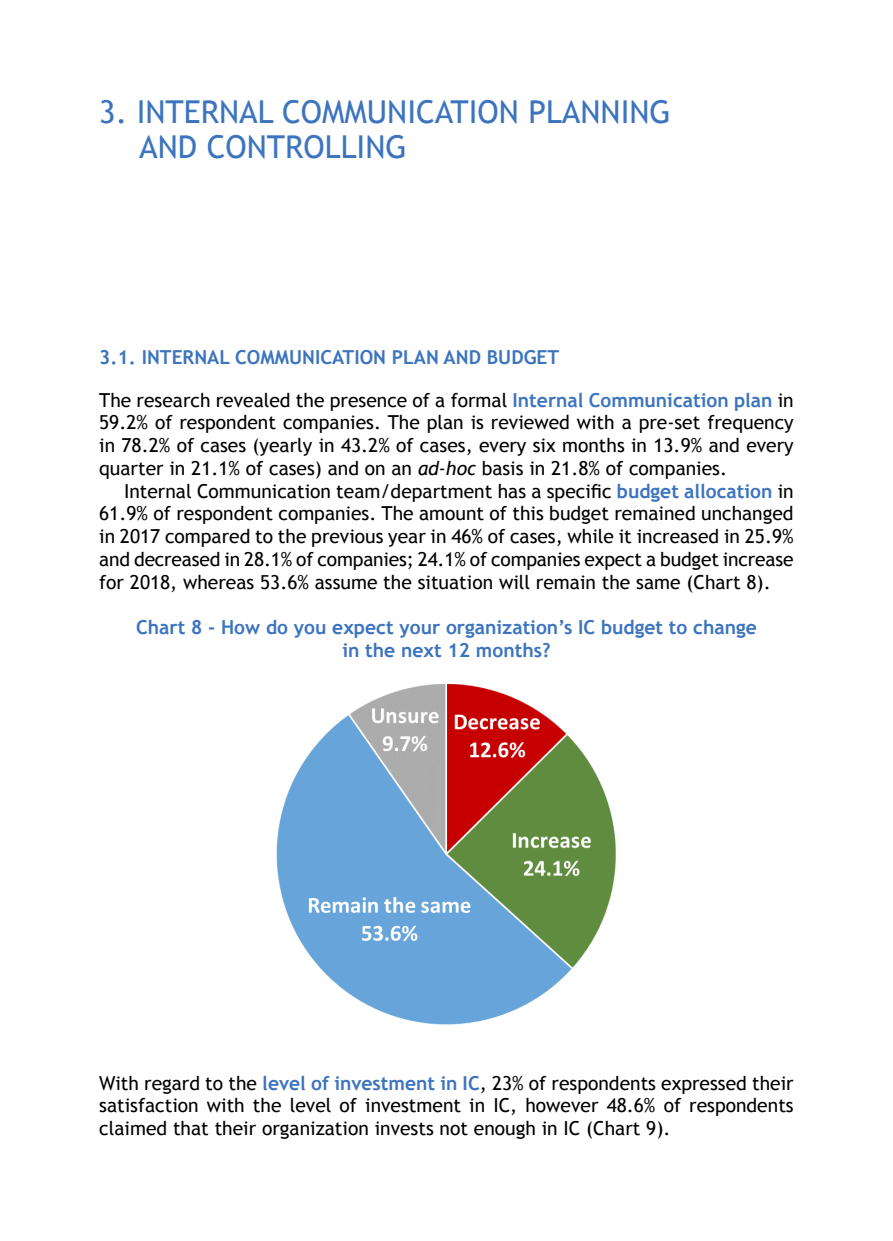
<style>
.page{position:relative;width:893px;height:1241px;background:#fff}
.page>*{position:absolute;margin:0;border:0;box-sizing:border-box;transform-origin:0 0}
.t1{font:31.5px/35px "Trebuchet MS";color:#3c74be}
.t2{font:19.25px/22.8px "Trebuchet MS";color:#000;text-align:justify}
.t3{font:700 19.25px/22.8px "Trebuchet MS";color:#3c74be;text-align:center}
.s1{font-weight:700;color:#3c74be}
.s2{font-style:italic}
</style>
<div class="page">
<img style="left:276px;top:683px;width:340px;height:342px">
<h1 class="t1" style="left:139px;top:94px;width:533px;text-indent:-40px">3. INTERNAL COMMUNICATION PLANNING<br>AND CONTROLLING</h1>
<p class="t3" style="left:99px;top:346px;width:462px">3.1. INTERNAL COMMUNICATION PLAN AND BUDGET</p>
<p class="t2" style="left:99px;top:388px;width:696px">The research revealed the presence of a formal <span class="s1">Internal Communication plan</span> in 59.2% of respondent companies. The plan is reviewed with a pre-set frequency in 78.2% of cases (yearly in 43.2% of cases, every six months in 13.9% and every quarter in 21.1% of cases) and on an <span class="s2">ad-hoc</span> basis in 21.8% of companies.</p>
<p class="t2" style="left:99px;top:479px;width:696px;text-indent:25px">Internal Communication team/department has a specific <span class="s1">budget allocation</span> in 61.9% of respondent companies. The amount of this budget remained unchanged in 2017 compared to the previous year in 46% of cases, while it increased in 25.9% and decreased in 28.1% of companies; 24.1% of companies expect a budget increase for 2018, whereas 53.6% assume the situation will remain the same (Chart 8).</p>
<p class="t3" style="left:136px;top:616px;width:622px">Chart 8 - How do you expect your organization’s IC budget to change in the next 12 months?</p>
<p class="t2" style="left:99px;top:1071px;width:696px">With regard to the <span class="s1">level of investment in IC</span>, 23% of respondents expressed their satisfaction with the level of investment in IC, however 48.6% of respondents claimed that their organization invests not enough in IC (Chart 9).</p>
</div>
